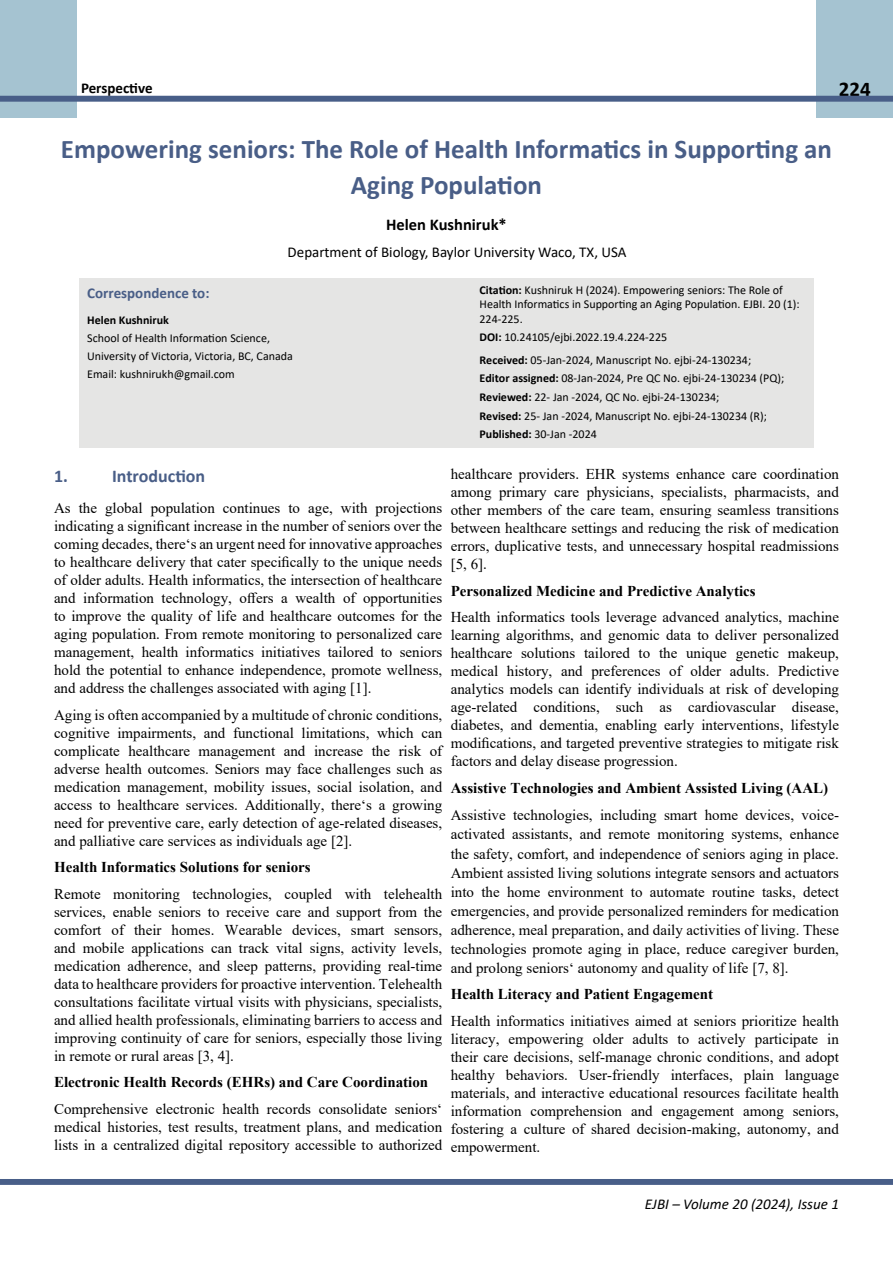
<style>
.page{position:relative;width:893px;height:1263px;background:#fff}
.page>*{position:absolute;margin:0;border:0;box-sizing:border-box;transform-origin:0 0}
.t1{font:700 27px/36px "Calibri";color:#495e87;text-align:center}
.t2{font:700 21px "Calibri";color:#000}
.t3{font:700 18px "Calibri";color:#495e87}
.t4{font:700 16.5px "Calibri";color:#000}
.t5{font:15px/18px "Times New Roman";color:#000;text-align:justify}
.t6{font:700 15px "Times New Roman";color:#000}
.t7{font:15px "Calibri";color:#000}
.t8{font:italic 15px "Calibri";color:#000}
.t9{font:700 15px "Calibri";color:#495e87}
.t10{font:700 15px "Calibri";color:#000}
.t11{font:12px/18.6px "Calibri";color:#000}
.t12{font:700 12px "Calibri";color:#000}
.s1{font-weight:700}
</style>
<div class="page">
<div style="left:0;top:1179px;width:893px;height:6px;background:#485e88"></div>
<div style="left:0;top:0;width:76px;height:118px;background:#a5c3d1"></div>
<div style="left:816px;top:0;width:77px;height:118px;background:#a5c3d1"></div>
<div style="left:0;top:96px;width:893px;height:6px;background:#485e88"></div>
<div style="left:79px;top:278px;width:735px;height:170px;background:#e5e5e4"></div>
<p class="t10" style="left:81px;top:77px;width:73px">Perspective</p>
<h2 class="t2" style="left:839px;top:74px;width:33px">224</h2>
<h1 class="t1" style="left:61px;top:131px;width:773px">Empowering seniors: The Role of Health Informatics in Supporting an<br>Aging Population</h1>
<p class="t4" style="left:386px;top:213px;width:122px">Helen Kushniruk*</p>
<p class="t7" style="left:288px;top:242px;width:340px">Department of Biology, Baylor University Waco, TX, USA</p>
<p class="t11" style="left:480px;top:282px;width:322px;line-height:14.4px"><span class="s1">Citation:</span> Kushniruk H (2024). Empowering seniors: The Role of<br>Health Informatics in Supporting an Aging Population. EJBI. 20 (1):<br>224-225.</p>
<p class="t11" style="left:480px;top:325px;width:273px;line-height:23px"><span class="s1">DOI:</span> 10.24105/ejbi.2022.19.4.224-225<br><span class="s1">Received:</span> 05-Jan-2024, Manuscript No. ejbi-24-130234;</p>
<p class="t11" style="left:480px;top:369px;width:306px"><span class="s1">Editor assigned:</span> 08-Jan-2024, Pre QC No. ejbi-24-130234 (PQ); <span class="s1">Reviewed:</span> 22- Jan -2024, QC No. ejbi-24-130234;<br><span class="s1">Revised:</span> 25- Jan -2024, Manuscript No. ejbi-24-130234 (R); <span class="s1">Published:</span> 30-Jan -2024</p>
<p class="t9" style="left:87px;top:282px;width:124px">Correspondence to:</p>
<p class="t12" style="left:87px;top:312px;width:83px">Helen Kushniruk</p>
<p class="t11" style="left:87px;top:329px;width:207px;line-height:18px">School of Health Information Science,<br>University of Victoria, Victoria, BC, Canada<br>Email: kushnirukh@gmail.com</p>
<p class="t5" style="left:451px;top:465px;width:390px">healthcare providers. EHR systems enhance care coordination among primary care physicians, specialists, pharmacists, and other members of the care team, ensuring seamless transitions between healthcare settings and reducing the risk of medication errors, duplicative tests, and unnecessary hospital readmissions [5, 6].</p>
<p class="t6" style="left:451px;top:580px;width:306px">Personalized Medicine and Predictive Analytics</p>
<p class="t5" style="left:451px;top:608px;width:390px">Health informatics tools leverage advanced analytics, machine learning algorithms, and genomic data to deliver personalized healthcare solutions tailored to the unique genetic makeup, medical history, and preferences of older adults. Predictive analytics models can identify individuals at risk of developing age-related conditions, such as cardiovascular disease, diabetes, and dementia, enabling early interventions, lifestyle modifications, and targeted preventive strategies to mitigate risk factors and delay disease progression.</p>
<p class="t6" style="left:451px;top:777px;width:379px">Assistive Technologies and Ambient Assisted Living (AAL)</p>
<p class="t5" style="left:451px;top:805px;width:390px;line-height:19px">Assistive technologies, including smart home devices, voice&shy;activated assistants, and remote monitoring systems, enhance the safety, comfort, and independence of seniors aging in place.<br>Ambient assisted living solutions integrate sensors and actuators into the home environment to automate routine tasks, detect emergencies, and provide personalized reminders for medication adherence, meal preparation, and daily activities of living. These technologies promote aging in place, reduce caregiver burden, and prolong seniors‘ autonomy and quality of life [7, 8].</p>
<p class="t6" style="left:451px;top:983px;width:264px">Health Literacy and Patient Engagement</p>
<p class="t5" style="left:451px;top:1011px;width:390px">Health informatics initiatives aimed at seniors prioritize health literacy, empowering older adults to actively participate in their care decisions, self-manage chronic conditions, and adopt healthy behaviors. User-friendly interfaces, plain language materials, and interactive educational resources facilitate health information comprehension and engagement among seniors, fostering a culture of shared decision-making, autonomy, and empowerment.</p>
<p class="t3" style="left:54px;top:464px;width:15px">1.</p>
<p class="t3" style="left:112px;top:464px;width:95px">Introduction</p>
<p class="t5" style="left:54px;top:499px;width:390px">As the global population continues to age, with projections indicating a significant increase in the number of seniors over the coming decades, there‘s an urgent need for innovative approaches to healthcare delivery that cater specifically to the unique needs of older adults. Health informatics, the intersection of healthcare and information technology, offers a wealth of opportunities to improve the quality of life and healthcare outcomes for the aging population. From remote monitoring to personalized care management, health informatics initiatives tailored to seniors hold the potential to enhance independence, promote wellness, and address the challenges associated with aging [1].</p>
<p class="t5" style="left:54px;top:705px;width:390px">Aging is often accompanied by a multitude of chronic conditions, cognitive impairments, and functional limitations, which can complicate healthcare management and increase the risk of adverse health outcomes. Seniors may face challenges such as medication management, mobility issues, social isolation, and access to healthcare services. Additionally, there‘s a growing need for preventive care, early detection of age-related diseases, and palliative care services as individuals age [2].</p>
<p class="t6" style="left:54px;top:856px;width:258px">Health Informatics Solutions for seniors</p>
<p class="t5" style="left:54px;top:884px;width:390px">Remote monitoring technologies, coupled with telehealth services, enable seniors to receive care and support from the comfort of their homes. Wearable devices, smart sensors, and mobile applications can track vital signs, activity levels, medication adherence, and sleep patterns, providing real-time data to healthcare providers for proactive intervention. Telehealth consultations facilitate virtual visits with physicians, specialists, and allied health professionals, eliminating barriers to access and improving continuity of care for seniors, especially those living in remote or rural areas [3, 4].</p>
<p class="t6" style="left:54px;top:1071px;width:376px">Electronic Health Records (EHRs) and Care Coordination</p>
<p class="t5" style="left:54px;top:1099px;width:390px">Comprehensive electronic health records consolidate seniors‘ medical histories, test results, treatment plans, and medication lists in a centralized digital repository accessible to authorized</p>
<p class="t8" style="left:645px;top:1193px;width:196px">EJBI – Volume 20 (2024), Issue 1</p>
</div>
